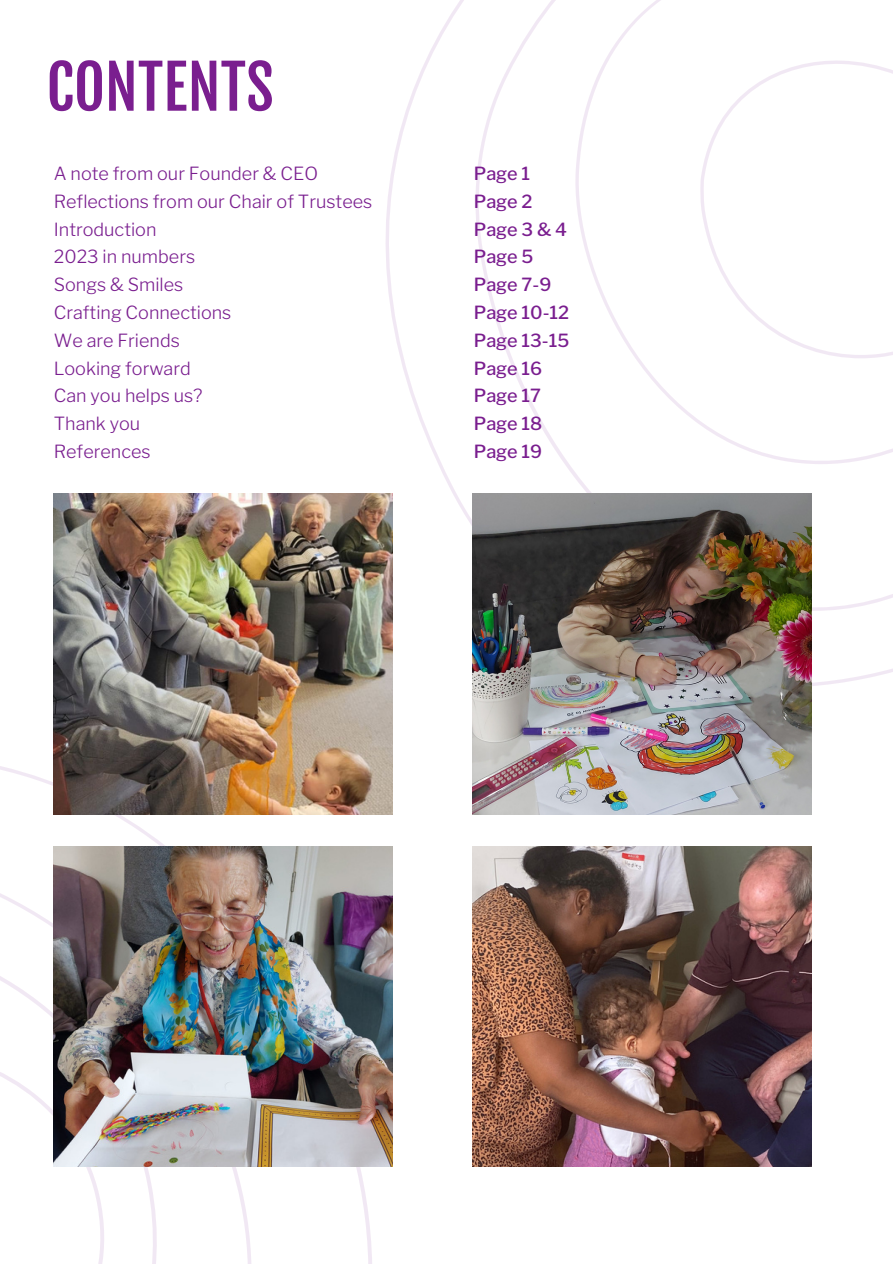
<style>
.page{position:relative;width:893px;height:1264px;background:#fff}
.page>*{position:absolute;margin:0;border:0;box-sizing:border-box;transform-origin:0 0}
.t1{font:60px "Fjalla One";color:#7a1e8f}
.t2{font:300 18px "Libre Franklin";color:#7a1e8f}
.t3{font:500 18px/27.8px "Libre Franklin";color:#7a1e8f}
</style>
<div class="page">
<svg style="left:385px;top:0;width:507px;height:687px"></svg>
<svg style="left:469px;top:0;width:423px;height:626px"></svg>
<svg style="left:569px;top:0;width:323px;height:470px"></svg>
<svg style="left:700px;top:59px;width:192px;height:299px"></svg>
<svg style="left:0;top:754px;width:372px;height:509px"></svg>
<svg style="left:0;top:848px;width:289px;height:415px"></svg>
<svg style="left:0;top:926px;width:169px;height:337px"></svg>
<svg style="left:0;top:1047px;width:110px;height:216px"></svg>
<img style="left:54px;top:494px;width:339px;height:320px">
<img style="left:472px;top:494px;width:339px;height:320px">
<img style="left:54px;top:846px;width:339px;height:320px">
<img style="left:472px;top:846px;width:339px;height:320px">
<p class="t1" style="left:47px;top:50px;width:229px">CONTENTS</p>
<h2 class="t2" style="left:54px;top:163px;width:266px">A note from our Founder &amp; CEO</h2>
<h1 class="t2" style="left:54px;top:190px;width:320px">Reflections from our Chair of Trustees</h1>
<p class="t2" style="left:54px;top:218px;width:104px">Introduction</p>
<p class="t2" style="left:54px;top:246px;width:143px">2023 in numbers</p>
<p class="t2" style="left:54px;top:274px;width:131px">Songs &amp; Smiles</p>
<p class="t2" style="left:54px;top:301px;width:179px">Crafting Connections</p>
<p class="t2" style="left:54px;top:329px;width:128px">We are Friends</p>
<p class="t2" style="left:54px;top:357px;width:138px">Looking forward</p>
<p class="t2" style="left:54px;top:385px;width:150px">Can you helps us?</p>
<p class="t2" style="left:54px;top:412px;width:88px">Thank you</p>
<p class="t2" style="left:54px;top:440px;width:98px">References</p>
<p class="t3" style="left:473px;top:160px;width:97px">Page 1<br>Page 2<br>Page3&amp;4<br>Page 5<br>Page 7-9<br>Page 10-12<br>Page 13-15<br>Page 16<br>Page 17<br>Page 18<br>Page 19</p>
</div>
